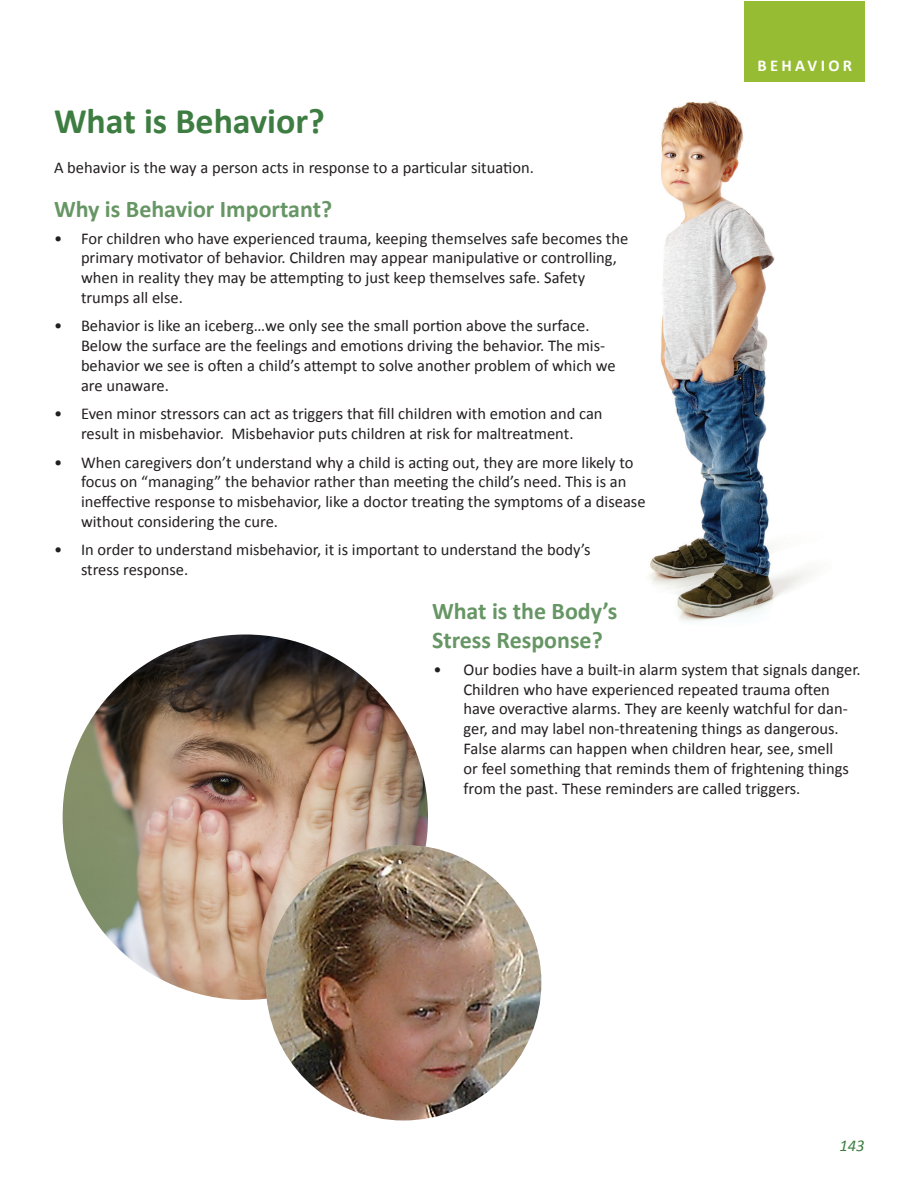
<style>
.page{position:relative;width:918px;height:1188px;background:#fff}
.page>*{position:absolute;margin:0;border:0;box-sizing:border-box;transform-origin:0 0}
.Heading{font:700 36px "Calibri";color:#3e7d41}
.Sub-heading{font:700 24px/28.8px "Calibri";color:#679665}
.Body{font:16.5px/19.8px "Calibri";color:#231f20}
.Bold{font:700 16.5px "Calibri";letter-spacing:.2em;color:#fff}
.Table_of_Contents{font:italic 16.5px "Calibri";color:#3e7d41}
</style>
<div class="page">
<img style="left:63px;top:634px;width:365px;height:366px;border-radius:183px">
<img style="left:648px;top:64px;width:217px;height:557px">
<div style="left:745px;top:1px;width:120px;height:80px;background:#96bc33"></div>
<img style="left:266px;top:845px;width:275px;height:275px;border-radius:138px">
<p class="Bold" style="left:758px;top:54px;width:96px">BEHAVIOR</p>
<p class="Heading" style="left:54px;top:95px;width:272px">What is Behavior?</p>
<p class="Body" style="left:54px;top:157px;width:481px">A behavior is the way a person acts in response to a particular situation.</p>
<p class="Sub-heading" style="left:54px;top:194px;width:280px">Why is Behavior Important?</p>
<p class="Body" style="left:81px;top:228px;width:549px;text-indent:-27px">• For children who have experienced trauma, keeping themselves safe becomes the primary motivator of behavior. Children may appear manipulative or controlling, when in reality they may be attempting to just keep themselves safe. Safety trumps all else.</p>
<p class="Body" style="left:81px;top:316px;width:536px;text-indent:-27px">• Behavior is like an iceberg…we only see the small portion above the surface.<br>Below the surface are the feelings and emotions driving the behavior. The mis&shy;behavior we see is often a child’s attempt to solve another problem of which we are unaware.</p>
<p class="Body" style="left:54px;top:403px;width:550px;text-align:center">• Even minor stressors can act as triggers that fill children with emotion and can result in misbehavior. Misbehavior puts children at risk for maltreatment.</p>
<p class="Body" style="left:81px;top:452px;width:566px;text-indent:-27px">• When caregivers don’t understand why a child is acting out, they are more likely to focus on “managing” the behavior rather than meeting the child’s need. This is an ineffective response to misbehavior, like a doctor treating the symptoms of a disease without considering the cure.</p>
<p class="Body" style="left:81px;top:540px;width:511px;text-indent:-27px">• In order to understand misbehavior, it is important to understand the body’s stress response.</p>
<p class="Sub-heading" style="left:432px;top:596px;width:187px">What is the Body’s<br>Stress Response?</p>
<p class="Body" style="left:464px;top:659px;width:399px;text-indent:-30px">• Our bodies have a built-in alarm system that signals danger.<br>Children who have experienced repeated trauma often have overactive alarms. They are keenly watchful for dan&shy;ger, and may label non-threatening things as dangerous.<br>False alarms can happen when children hear, see, smell<br>or feel something that reminds them of frightening things from the past. These reminders are called triggers.</p>
<p class="Table_of_Contents" style="left:839px;top:1134px;width:27px">143</p>
</div>
